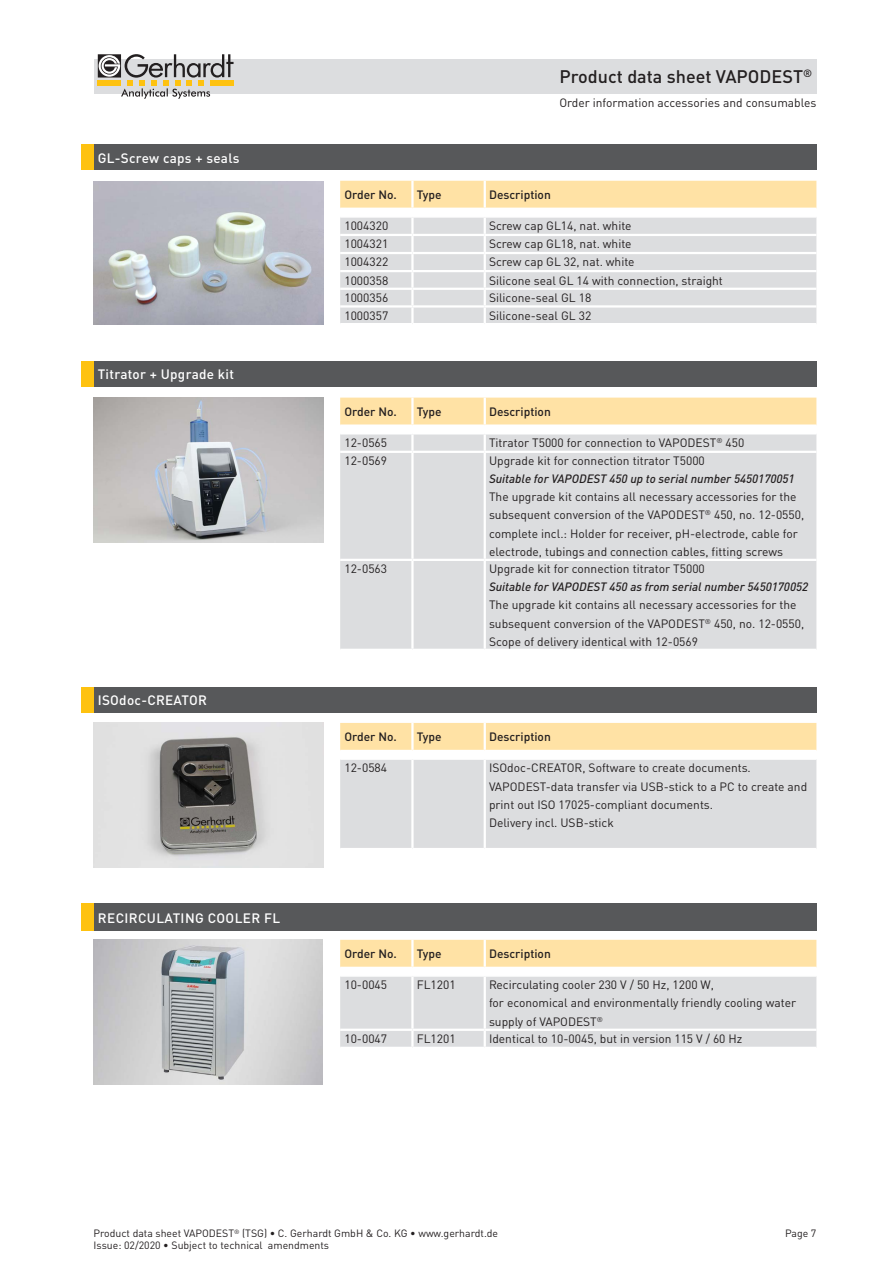
<style>
.page{position:relative;width:893px;height:1263px;background:#fff}
.page>*{position:absolute;margin:0;border:0;box-sizing:border-box;transform-origin:0 0}
.t1{font:500 18px "DINOT";color:#231f20}
.t2{font:500 13.5px "DINOT";letter-spacing:.02em;color:#fff}
.t3{font:12px/18px "DINOT";color:#231f20}
.t4{font:italic 500 12px "DINOT";color:#231f20}
.t5{font:500 12px "DINOT";color:#231f20}
.t6{font:10.5px/12px "DINOT";color:#231f20}
</style>
<div class="page">
<div style="left:94px;top:59px;width:722px;height:34px;background:#dcdddf"></div>
<svg style="left:98px;top:54px;width:136px;height:45px"></svg>
<svg style="left:340px;top:181px;width:476px;height:142px;background:#e7e2d8"></svg>
<hr style="left:411px;top:181px;width:3px;height:27px;background:#fff">
<hr style="left:484px;top:181px;width:2px;height:27px;background:#fff">
<hr style="left:340px;top:208px;width:72px;height:1px;background:#fff">
<hr style="left:412px;top:208px;width:73px;height:1px;background:#fff">
<hr style="left:485px;top:208px;width:331px;height:1px;background:#fff">
<div style="left:81px;top:145px;width:13px;height:25px;background:#fec210"></div>
<div style="left:94px;top:145px;width:722px;height:25px;background:#57585a"></div>
<img style="left:93px;top:181px;width:231px;height:143px">
<div style="left:340px;top:453px;width:476px;height:196px;background:#dcdddf"></div>
<svg style="left:340px;top:398px;width:476px;height:53px"></svg>
<hr style="left:411px;top:453px;width:3px;height:106px;background:#fff">
<hr style="left:484px;top:453px;width:2px;height:106px;background:#fff">
<hr style="left:340px;top:559px;width:72px;height:2px;background:#fff">
<hr style="left:412px;top:559px;width:73px;height:2px;background:#fff">
<hr style="left:411px;top:561px;width:3px;height:88px;background:#fff">
<hr style="left:485px;top:559px;width:331px;height:2px;background:#fff">
<hr style="left:484px;top:561px;width:2px;height:88px;background:#fff">
<hr style="left:411px;top:398px;width:3px;height:26px;background:#fff">
<hr style="left:484px;top:398px;width:2px;height:26px;background:#fff">
<hr style="left:340px;top:424px;width:72px;height:2px;background:#fff">
<hr style="left:412px;top:424px;width:73px;height:2px;background:#fff">
<hr style="left:485px;top:424px;width:331px;height:2px;background:#fff">
<div style="left:81px;top:361px;width:13px;height:26px;background:#fec210"></div>
<div style="left:94px;top:361px;width:722px;height:26px;background:#57585a"></div>
<img style="left:94px;top:398px;width:229px;height:144px">
<svg style="left:340px;top:723px;width:476px;height:125px;background:#e5e0d4"></svg>
<hr style="left:340px;top:758px;width:72px;height:2px;background:#fff">
<hr style="left:412px;top:758px;width:73px;height:2px;background:#fff">
<hr style="left:485px;top:758px;width:331px;height:2px;background:#fff">
<hr style="left:411px;top:760px;width:3px;height:88px;background:#fff">
<hr style="left:484px;top:760px;width:2px;height:88px;background:#fff">
<hr style="left:411px;top:723px;width:3px;height:27px;background:#fff">
<hr style="left:484px;top:723px;width:2px;height:27px;background:#fff">
<hr style="left:340px;top:750px;width:72px;height:1px;background:#fff">
<hr style="left:412px;top:750px;width:73px;height:1px;background:#fff">
<hr style="left:485px;top:750px;width:331px;height:1px;background:#fff">
<div style="left:81px;top:687px;width:13px;height:25px;background:#fec210"></div>
<div style="left:94px;top:687px;width:722px;height:25px;background:#57585a"></div>
<img style="left:94px;top:723px;width:229px;height:144px">
<div style="left:81px;top:904px;width:13px;height:27px;background:#fec210"></div>
<div style="left:94px;top:904px;width:722px;height:27px;background:#57585a"></div>
<svg style="left:340px;top:940px;width:476px;height:107px;background:#e8e2d4"></svg>
<hr style="left:411px;top:940px;width:3px;height:27px;background:#fff">
<hr style="left:484px;top:940px;width:2px;height:27px;background:#fff">
<hr style="left:340px;top:967px;width:72px;height:1px;background:#fff">
<hr style="left:412px;top:967px;width:73px;height:1px;background:#fff">
<hr style="left:485px;top:967px;width:331px;height:1px;background:#fff">
<img style="left:94px;top:940px;width:229px;height:144px">
<h1 class="t1" style="left:560px;top:65px;width:254px">Product data sheet VAPODEST<sup>®</sup></h1>
<p class="t2" style="left:98px;top:149px;width:143px">GL-Screw caps + seals</p>
<p class="t2" style="left:98px;top:366px;width:138px">Titrator + Upgrade kit</p>
<p class="t2" style="left:98px;top:691px;width:111px">ISOdoc-CREATOR</p>
<p class="t2" style="left:98px;top:909px;width:184px">RECIRCULATING COOLER FL</p>
<p class="t3" style="left:559px;top:93px;width:259px">Order information accessories and consumables</p>
<p class="t5" style="left:344px;top:187px;width:54px">Order No.</p>
<p class="t5" style="left:417px;top:187px;width:26px">Type</p>
<p class="t5" style="left:489px;top:187px;width:63px">Description</p>
<p class="t3" style="left:344px;top:217px;width:45px">1004320</p>
<p class="t3" style="left:489px;top:217px;width:144px">Screw cap GL14, nat. white</p>
<p class="t3" style="left:344px;top:235px;width:45px">1004321</p>
<p class="t3" style="left:489px;top:235px;width:144px">Screw cap GL18, nat. white</p>
<p class="t3" style="left:344px;top:253px;width:45px">1004322</p>
<p class="t3" style="left:489px;top:253px;width:147px">Screw cap GL 32, nat. white</p>
<p class="t3" style="left:344px;top:271px;width:45px">1000358</p>
<p class="t3" style="left:489px;top:271px;width:235px">Silicone seal GL 14 with connection, straight</p>
<p class="t3" style="left:344px;top:289px;width:45px">1000356</p>
<p class="t3" style="left:489px;top:289px;width:104px">Silicone-seal GL 18</p>
<p class="t3" style="left:344px;top:306px;width:45px">1000357</p>
<p class="t3" style="left:489px;top:306px;width:104px">Silicone-seal GL 32</p>
<p class="t5" style="left:344px;top:404px;width:54px">Order No.</p>
<p class="t5" style="left:417px;top:404px;width:26px">Type</p>
<p class="t5" style="left:489px;top:404px;width:63px">Description</p>
<p class="t3" style="left:344px;top:434px;width:44px">12-0565</p>
<p class="t3" style="left:489px;top:434px;width:257px">Titrator T5000 for connection to VAPODEST<sup>®</sup> 450</p>
<p class="t3" style="left:344px;top:452px;width:44px">12-0569</p>
<p class="t3" style="left:489px;top:452px;width:217px">Upgrade kit for connection titrator T5000</p>
<p class="t4" style="left:489px;top:471px;width:307px">Suitable for VAPODEST 450 up to serial number 5450170051</p>
<p class="t3" style="left:489px;top:488px;width:317px">The upgrade kit contains all necessary accessories for the subsequent conversion of the VAPODEST<sup>®</sup> 450, no. 12-0550, complete incl.: Holder for receiver, pH-electrode, cable for electrode, tubings and connection cables, fitting screws</p>
<p class="t3" style="left:344px;top:560px;width:44px">12-0563</p>
<p class="t3" style="left:489px;top:560px;width:217px">Upgrade kit for connection titrator T5000</p>
<p class="t4" style="left:489px;top:579px;width:321px">Suitable for VAPODEST 450 as from serial number 5450170052</p>
<p class="t3" style="left:489px;top:596px;width:317px">The upgrade kit contains all necessary accessories for the subsequent conversion of the VAPODEST<sup>®</sup> 450, no. 12-0550,<br>Scope of delivery identical with 12-0569</p>
<p class="t5" style="left:344px;top:729px;width:54px">Order No.</p>
<p class="t5" style="left:417px;top:729px;width:26px">Type</p>
<p class="t5" style="left:489px;top:729px;width:63px">Description</p>
<p class="t3" style="left:344px;top:759px;width:44px">12-0584</p>
<p class="t3" style="left:489px;top:759px;width:263px">ISOdoc-CREATOR, Software to create documents.</p>
<p class="t3" style="left:489px;top:777px;width:320px">VAPODEST-data transfer via USB-stick to a PC to create and print out ISO 17025-compliant documents.</p>
<p class="t3" style="left:489px;top:813px;width:126px">Delivery incl. USB-stick</p>
<p class="t5" style="left:344px;top:946px;width:54px">Order No.</p>
<p class="t5" style="left:417px;top:946px;width:26px">Type</p>
<p class="t5" style="left:489px;top:946px;width:63px">Description</p>
<p class="t3" style="left:344px;top:976px;width:44px">10-0045</p>
<p class="t3" style="left:417px;top:976px;width:40px">FL1201</p>
<p class="t3" style="left:489px;top:976px;width:226px">Recirculating cooler 230 V / 50 Hz, 1200 W,</p>
<p class="t3" style="left:489px;top:994px;width:309px">for economical and environmentally friendly cooling water supply of VAPODEST<sup>®</sup></p>
<p class="t3" style="left:344px;top:1030px;width:44px">10-0047</p>
<p class="t3" style="left:417px;top:1030px;width:40px">FL1201</p>
<p class="t3" style="left:489px;top:1030px;width:255px">Identical to 10-0045, but in version 115 V / 60 Hz</p>
<p class="t6" style="left:94px;top:1227px;width:406px">Product data sheet VAPODEST<sup>®</sup> (TSG) • C. Gerhardt GmbH &amp; Co. KG • www.gerhardt.de<br>Issue: 02/2020 • Subject to technical amendments</p>
<p class="t6" style="left:785px;top:1227px;width:33px">Page 7</p>
</div>
